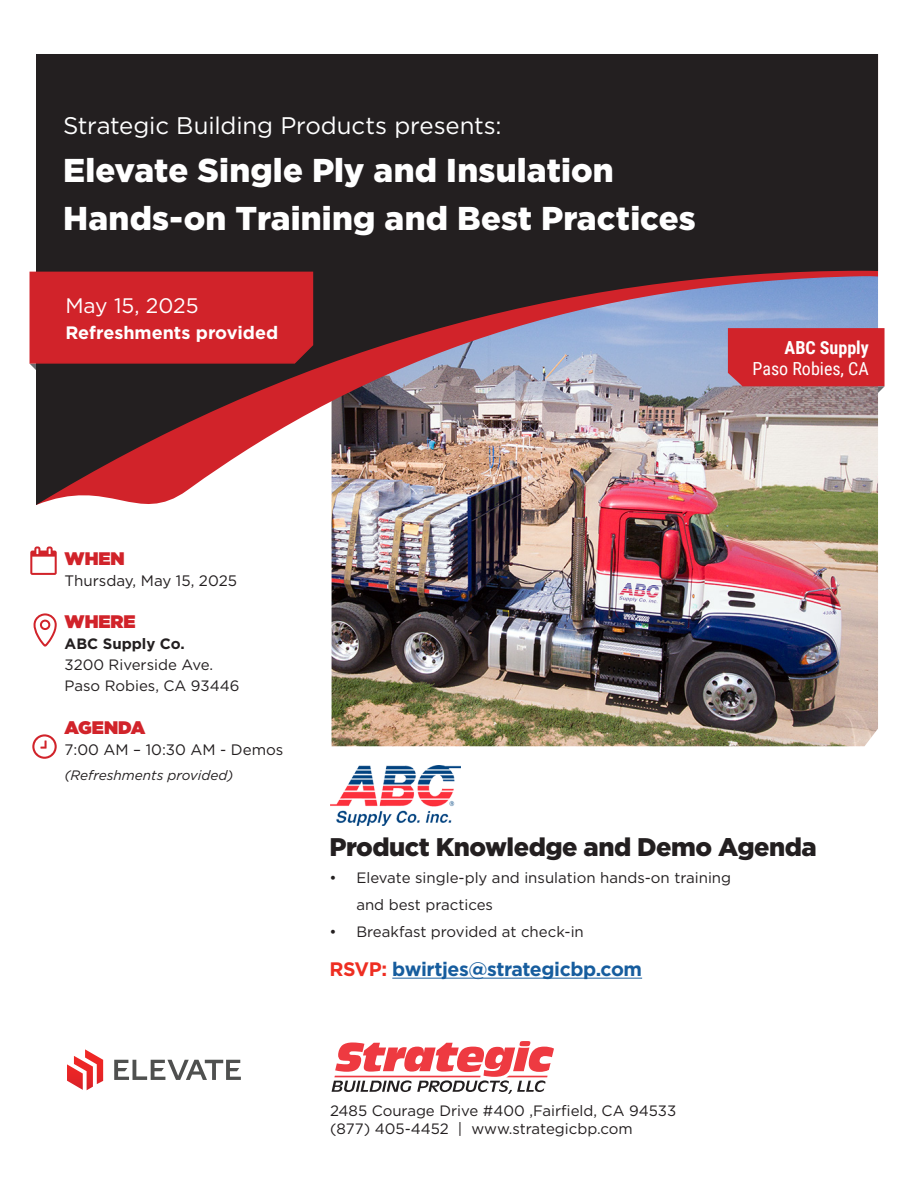
<style>
.page{position:relative;width:918px;height:1188px;background:#fff}
.page>*{position:absolute;margin:0;border:0;box-sizing:border-box;transform-origin:0 0}
.t1{font:900 33px/48px "Gotham";letter-spacing:.005em;color:#fff}
.t2{font:900 25.5px "Gotham";letter-spacing:-.02em;color:#231f20}
.t3{font:24px "Gotham";letter-spacing:-.005em;color:#fff}
.t4{font:21px "Gotham";color:#fff}
.t5{font:700 19.5px "Gotham";letter-spacing:-.02em;color:#175d9e}
.t6{font:900 18.15px "Gotham";color:#d1232a}
.t7{font:18px/21.6px "Roboto Condensed";color:#fff;text-align:right}
.t8{font:700 18px "Gotham";color:#fff}
.t9{font:15.15px "Gotham";color:#231f20}
.t10{font:15px/21px "Gotham";color:#231f20}
.t11{font:700 15px "Gotham";color:#231f20}
.t12{font:italic 13.65px "Gotham";color:#231f20}
.s1{font-weight:700}
.s2{color:#ee2e22}
</style>
<div class="page">
<img style="left:332px;top:527px;width:546px;height:219px">
<svg style="left:878px;top:328px;width:7px;height:65px"></svg>
<img style="left:331px;top:505px;width:547px;height:22px">
<img style="left:36px;top:54px;width:842px;height:451px">
<svg style="left:29px;top:271px;width:285px;height:99px;background:#c32329"></svg>
<svg style="left:332px;top:1041px;width:222px;height:53px"></svg>
<svg style="left:32px;top:734px;width:25px;height:25px"></svg>
<svg style="left:30px;top:546px;width:27px;height:29px"></svg>
<svg style="left:33px;top:613px;width:24px;height:33px"></svg>
<svg style="left:67px;top:1049px;width:36px;height:41px"></svg>
<svg style="left:114px;top:1060px;width:127px;height:20px"></svg>
<hr style="left:392px;top:978px;width:250px;height:1px;background:#175d9e">
<img style="left:330px;top:765px;width:131px;height:60px">
<p class="t3" style="left:63px;top:110px;width:440px">Strategic Building Products presents:</p>
<p class="t1" style="left:63px;top:145px;width:634px">Elevate Single Ply and Insulation<br>Hands-on Training and Best Practices</p>
<p class="t4" style="left:65px;top:292px;width:135px">May 15, 2025</p>
<p class="t8" style="left:65px;top:321px;width:214px">Refreshments provided</p>
<p class="t7" style="left:753px;top:336px;width:118px"><span class="s1">ABC Supply<br></span>Paso Robies, CA</p>
<p class="t6" style="left:64px;top:545px;width:62px">WHEN</p>
<p class="t9" style="left:64px;top:571px;width:174px">Thursday, May 15, 2025</p>
<p class="t6" style="left:64px;top:609px;width:73px">WHERE</p>
<p class="t11" style="left:64px;top:634px;width:122px">ABC Supply Co.</p>
<p class="t10" style="left:64px;top:654px;width:177px">3200 Riverside Ave.<br>Paso Robies, CA 93446</p>
<p class="t6" style="left:64px;top:714px;width:82px">AGENDA</p>
<p class="t9" style="left:64px;top:740px;width:221px">7:00 AM – 10:30 AM - Demos</p>
<p class="t12" style="left:64px;top:766px;width:170px">(Refreshments provided)</p>
<p class="t2" style="left:329px;top:832px;width:489px">Product Knowledge and Demo Agenda</p>
<p class="t10" style="left:356px;top:864px;width:376px;line-height:27px;text-indent:-27px">• Elevate single-ply and insulation hands-on training and best practices</p>
<p class="t10" style="left:329px;top:921px;width:256px">• Breakfast provided at check-in</p>
<p class="t5" style="left:329px;top:956px;width:314px"><span class="s2">RSVP:</span> bwirtjes@strategicbp.com</p>
<p class="t10" style="left:330px;top:1100px;width:348px">2485 Courage Drive #400 ,Fairfield, CA 94533</p>
<p class="t10" style="left:330px;top:1118px;width:304px">(877) 405-4452 | www.strategicbp.com</p>
</div>
